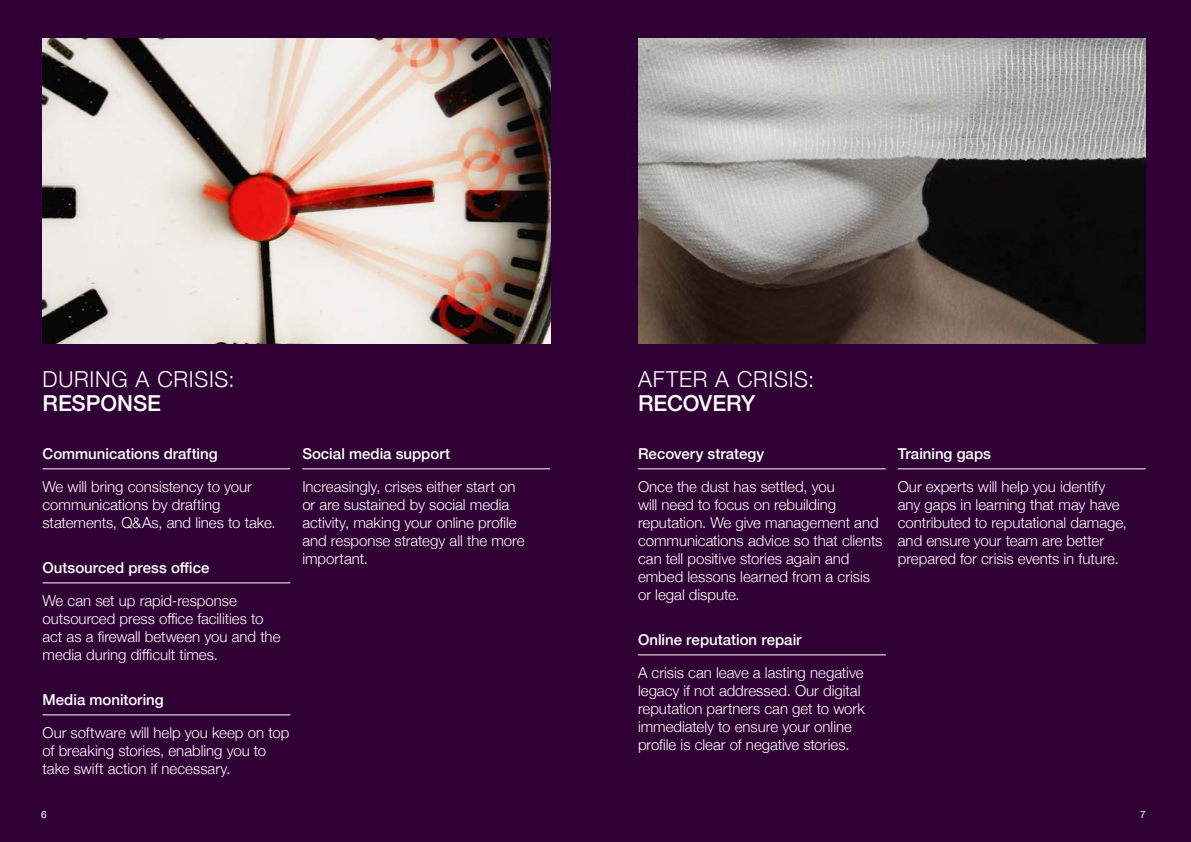
<style>
.page{position:relative;width:1191px;height:842px;background:#300135}
.page>*{position:absolute;margin:0;border:0;box-sizing:border-box;transform-origin:0 0}
.t1{font:300 22px "Helvetica Neue";letter-spacing:.03em;color:#fff}
.t2{font:500 22px "Helvetica Neue";color:#fff}
.t3{font:300 15px/18px "Helvetica Neue";color:#fff}
.t4{font:500 15px "Helvetica Neue";color:#fff}
.t5{font:10px "Helvetica Neue";color:#fff}
</style>
<div class="page">
<hr style="left:43px;top:468px;width:247px;height:1px;background:#fff">
<hr style="left:43px;top:582px;width:247px;height:1px;background:#fff">
<hr style="left:43px;top:714px;width:247px;height:1px;background:#fff">
<hr style="left:302px;top:468px;width:248px;height:1px;background:#fff">
<hr style="left:638px;top:468px;width:247px;height:1px;background:#fff">
<hr style="left:638px;top:654px;width:247px;height:1px;background:#fff">
<hr style="left:897px;top:468px;width:248px;height:1px;background:#fff">
<img style="left:43px;top:39px;width:507px;height:304px">
<img style="left:638px;top:39px;width:507px;height:304px">
<h1 class="t1" style="left:43px;top:362px;width:193px">DURING A CRISIS:</h1>
<h1 class="t2" style="left:43px;top:386px;width:120px">RESPONSE</h1>
<p class="t4" style="left:43px;top:441px;width:177px">Communications drafting</p>
<p class="t3" style="left:43px;top:477px;width:235px">We will bring consistency to your communications by drafting statements, Q&amp;As, and lines to take.</p>
<p class="t4" style="left:43px;top:555px;width:168px">Outsourced press office</p>
<p class="t3" style="left:43px;top:591px;width:239px">We can set up rapid-response outsourced press office facilities to act as a firewall between you and the media during difficult times.</p>
<p class="t4" style="left:43px;top:687px;width:123px">Media monitoring</p>
<p class="t3" style="left:43px;top:723px;width:248px">Our software will help you keep on top of breaking stories, enabling you to take swift action if necessary.</p>
<p class="t4" style="left:302px;top:441px;width:149px">Social media support</p>
<p class="t3" style="left:302px;top:477px;width:224px">Increasingly, crises either start on or are sustained by social media activity, making your online profile and response strategy all the more important.</p>
<h1 class="t1" style="left:638px;top:362px;width:178px">AFTER A CRISIS:</h1>
<h1 class="t2" style="left:638px;top:386px;width:119px">RECOVERY</h1>
<p class="t4" style="left:638px;top:441px;width:128px">Recovery strategy</p>
<p class="t3" style="left:638px;top:477px;width:246px">Once the dust has settled, you<br>will need to focus on rebuilding reputation. We give management and communications advice so that clients can tell positive stories again and embed lessons learned from a crisis or legal dispute.</p>
<p class="t4" style="left:638px;top:627px;width:165px">Online reputation repair</p>
<p class="t3" style="left:638px;top:663px;width:228px">A crisis can leave a lasting negative legacy if not addressed. Our digital reputation partners can get to work immediately to ensure your online profile is clear of negative stories.</p>
<p class="t4" style="left:897px;top:441px;width:95px">Training gaps</p>
<p class="t3" style="left:897px;top:477px;width:231px">Our experts will help you identify any gaps in learning that may have contributed to reputational damage, and ensure your team are better prepared for crisis events in future.</p>
<p class="t5" style="left:41px;top:807px;width:7px">6</p>
<p class="t5" style="left:1140px;top:807px;width:7px">7</p>
</div>
